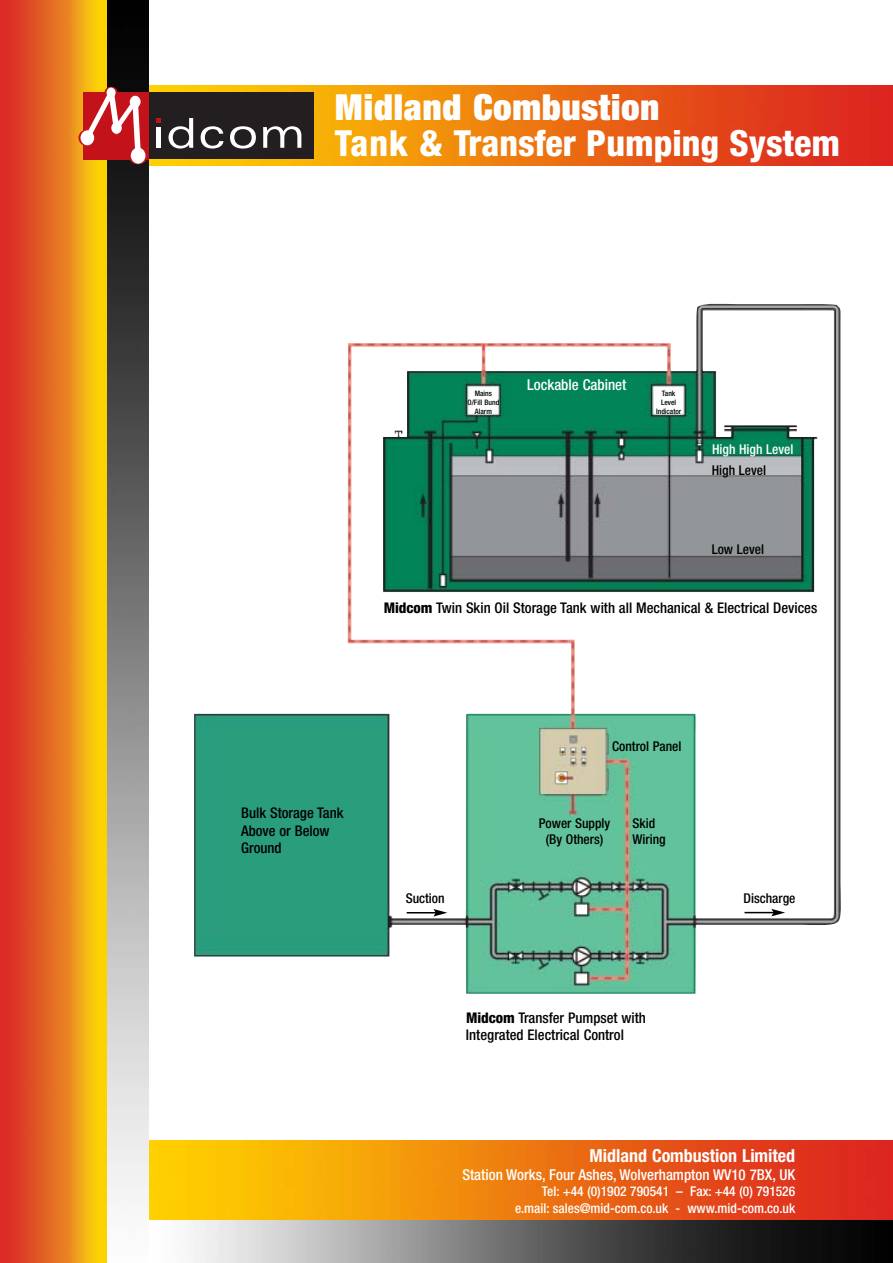
<style>
.page{position:relative;width:893px;height:1263px;background:#fff}
.page>*{position:absolute;margin:0;border:0;box-sizing:border-box;transform-origin:0 0}
.t1{font:800 condensed 36px "Helvetica Neue";color:#fff}
.t2{font:900 expanded 36px "Helvetica Neue";letter-spacing:.025em;color:#fff}
.t3{font:700 condensed 18px "Helvetica Neue";color:#fff}
.t4{font:500 condensed 15px "Helvetica Neue";color:#fff}
.t5{font:500 condensed 14.7px/17.7px "Helvetica Neue";color:#000}
.t6{font:500 condensed 13.5px/16.5px "Helvetica Neue";color:#fff;text-align:right}
.t7{font:500 condensed 13.5px/16.2px "Helvetica Neue";color:#000;text-align:center}
.t8{font:500 condensed 7.5px/9px "Helvetica Neue";color:#000;text-align:center}
.s1{font-weight:800}
</style>
<div class="page">
<img style="left:149px;top:1141px;width:744px;height:79px">
<img style="left:149px;top:85px;width:744px;height:81px">
<img style="left:106px;top:0;width:43px;height:1263px">
<svg style="left:0;top:0;width:106px;height:1263px;background:#e7741e"></svg>
<div style="left:147px;top:92px;width:166px;height:67px;background:#231f20"></div>
<div style="left:84px;top:92px;width:65px;height:67px;background:#c4121a"></div>
<div style="left:79px;top:130px;width:16px;height:16px;background:#c61c1b;border-radius:50%"></div>
<div style="left:79px;top:129px;width:17px;height:17px;border:1px solid #c4121a;border-radius:50%"></div>
<svg style="left:130px;top:147px;width:17px;height:17px"></svg>
<div style="left:129px;top:147px;width:18px;height:18px;border:1px solid #c4121a;border-radius:50%"></div>
<svg style="left:81px;top:86px;width:63px;height:72px"></svg>
<svg style="left:157px;top:118px;width:4px;height:4px"></svg>
<hr style="left:157px;top:127px;width:4px;height:21px;background:#fff">
<svg style="left:169px;top:118px;width:24px;height:31px"></svg>
<svg style="left:201px;top:126px;width:22px;height:23px"></svg>
<svg style="left:230px;top:126px;width:26px;height:23px"></svg>
<svg style="left:263px;top:126px;width:38px;height:22px"></svg>
<div style="left:149px;top:1220px;width:744px;height:43px;background:linear-gradient(to right,#fefefe,#000)"></div>
<img style="left:194px;top:303px;width:647px;height:691px">
<svg style="left:407px;top:909px;width:40px;height:7px"></svg>
<hr style="left:744px;top:912px;width:30px;height:1px;background:#000">
<svg style="left:771px;top:909px;width:14px;height:7px"></svg>
<h1 class="t2" style="left:335px;top:94px;width:326px">Midland Combustion</h1>
<h1 class="t1" style="left:335px;top:130px;width:507px">Tank &amp; Transfer Pumping System</h1>
<p class="t4" style="left:527px;top:379px;width:101px">Lockable Cabinet</p>
<p class="t8" style="left:468px;top:389px;width:33px">Mains<br>O/Fill Bund<br>Alarm</p>
<p class="t8" style="left:656px;top:389px;width:27px">Tank<br>Level<br>Indicator</p>
<p class="t6" style="left:712px;top:442px;width:83px">High High Level</p>
<p class="t7" style="left:712px;top:463px;width:56px">High Level</p>
<p class="t7" style="left:712px;top:542px;width:54px">Low Level</p>
<p class="t5" style="left:384px;top:600px;width:435px"><span class="s1">Midcom</span> Twin Skin Oil Storage Tank with all Mechanical &amp; Electrical Devices</p>
<p class="t5" style="left:241px;top:805px;width:104px">Bulk Storage Tank<br>Above or Below<br>Ground</p>
<p class="t7" style="left:406px;top:891px;width:40px">Suction</p>
<p class="t7" style="left:612px;top:739px;width:71px">Control Panel</p>
<p class="t7" style="left:539px;top:816px;width:73px">Power Supply (By Others)</p>
<p class="t7" style="left:632px;top:816px;width:35px;text-align:left">Skid<br>Wiring</p>
<p class="t7" style="left:744px;top:891px;width:53px">Discharge</p>
<p class="t5" style="left:466px;top:1010px;width:182px"><span class="s1">Midcom</span> Transfer Pumpset with<br>Integrated Electrical Control</p>
<p class="t3" style="left:590px;top:1149px;width:207px">Midland Combustion Limited</p>
<p class="t4" style="left:462px;top:1169px;width:334px">Station Works, Four Ashes, Wolverhampton WV10 7BX, UK</p>
<p class="t6" style="left:515px;top:1184px;width:281px">Tel: +44 (0)1902 790541 – Fax: +44 (0) 791526 e.mail: sales@mid-com.co.uk - www.mid-com.co.uk</p>
</div>
